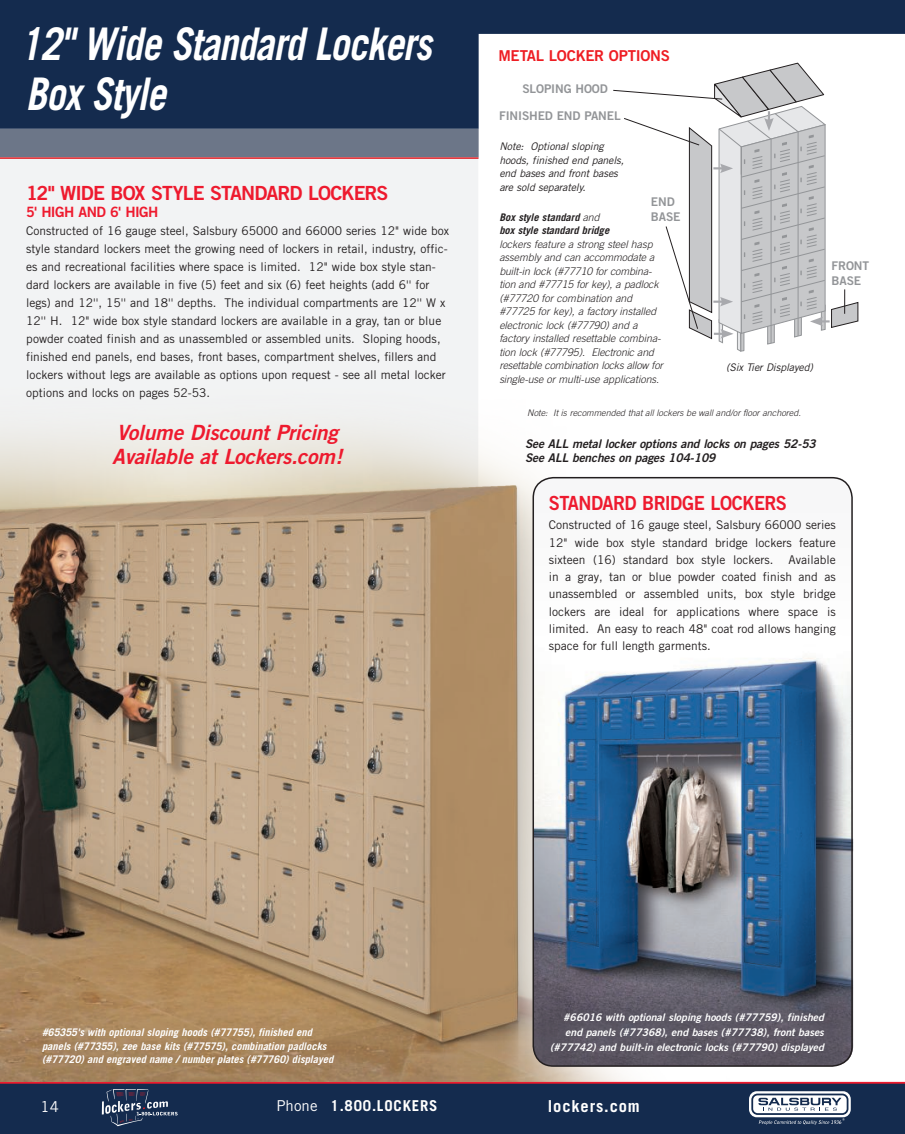
<style>
.page{position:relative;width:905px;height:1134px;background:#fff}
.page>*{position:absolute;margin:0;border:0;box-sizing:border-box;transform-origin:0 0}
.t1{font:italic 700 45px "Trade Gothic";letter-spacing:-.025em;color:#fff;scale:.85 1}
.t2{font:italic 21px/24px "Trade Gothic Bold Two";letter-spacing:-.01em;color:#ee1a2e}
.Blue_head{font:19.5px "Trade Gothic Bold Two";letter-spacing:-.045em;color:#ee1a2e}
.Blue_head-2{font:19.5px "Trade Gothic Bold Two";letter-spacing:-.045em;color:#ee1a2e;scale:.93 1}
.t3{font:700 16.5px "Trade Gothic";letter-spacing:.05em;color:#fff}
.t4{font:700 15px "Trade Gothic";letter-spacing:.05em;color:#fff}
.t5{font:15px "Trade Gothic Bold Two";letter-spacing:-.02em;color:#ee1d23}
.t6{font:15px "Trade Gothic";color:#fff}
.Blue_head-3{font:14.25px "Trade Gothic Bold Two";letter-spacing:-.035em;color:#ee1a2e}
.Blue_head-4{font:12px/18px "Trade Gothic";color:#231f20;text-align:justify}
.t7{font:italic 12px "Trade Gothic Bold Two";letter-spacing:-.01em;color:#231f20}
.t8{font:12px "Trade Gothic Bold Two";letter-spacing:-.01em;color:#939598}
.t9{font:italic 300 10.5px/13.5px "Trade Gothic";color:#231f20}
.t10{font:italic 700 10.5px/13.5px "Trade Gothic";color:#fff}
.Blue_head-5{font:italic 10.5px/15px "Trade Gothic Bold Two";color:#fff;text-align:right}
.t11{font:italic 10.5px/13.5px "Trade Gothic";letter-spacing:-.01em;color:#231f20}
.t12{font:italic 700 10.5px/13.5px "Trade Gothic";color:#231f20}
.specs{font:italic 300 9px "Trade Gothic";color:#231f20}
.s1{font-weight:300}
.s2{font-weight:400}
</style>
<div class="page">
<svg style="left:904px;top:0;width:1px;height:1083px"></svg>
<div style="left:0;top:1083px;width:904px;height:51px;background:#142b4e"></div>
<div style="left:0;top:159px;width:478px;height:922px;background:#f2f3f4"></div>
<hr style="left:0;top:1082px;width:904px;height:1px;background:#ee1a2e">
<svg style="left:749px;top:1091px;width:101px;height:26px"></svg>
<svg style="left:752px;top:1094px;width:95px;height:20px"></svg>
<div style="left:751px;top:1094px;width:97px;height:21px;border:2px solid #142b4e;border-radius:5px"></div>
<svg style="left:758px;top:1098px;width:83px;height:13px"></svg>
<svg style="left:758px;top:1118px;width:86px;height:7px"></svg>
<svg style="left:0;top:0;width:904px;height:129px;fill:#142b4e"></svg>
<div style="left:0;top:129px;width:478px;height:28px;background:#6c7688"></div>
<hr style="left:0;top:157px;width:478px;height:2px;background:#de1d24">
<svg style="left:102px;top:1089px;width:76px;height:37px"></svg>
<img style="left:0;top:429px;width:784px;height:653px">
<svg style="left:533px;top:478px;width:319px;height:155px"></svg>
<img style="left:533px;top:633px;width:320px;height:433px">
<div style="left:532px;top:477px;width:320px;height:590px;border:2px solid #231f20;border-radius:20px"></div>
<svg style="left:612px;top:63px;width:246px;height:289px"></svg>
<p class="t1" style="left:20px;top:17px;width:486px">12" Wide Standard Lockers</p>
<p class="t1" style="left:26px;top:66px;width:166px">Box Style</p>
<p class="Blue_head" style="left:26px;top:181px;width:363px">12" WIDE BOX STYLE STANDARD LOCKERS</p>
<p class="Blue_head-3" style="left:26px;top:203px;width:134px">5' HIGH AND 6' HIGH</p>
<p class="Blue_head-4" style="left:26px;top:221px;width:424px;text-align:left">Constructed of 16 gauge steel, Salsbury 65000 and 66000 series 12" wide box style standard lockers meet the growing need of lockers in retail, industry, offic&shy;es and recreational facilities where space is limited. 12" wide box style stan&shy;dard lockers are available in five (5) feet and six (6) feet heights (add 6'' for legs) and 12'', 15'' and 18'' depths. The individual compartments are 12'' W x 12'' H. 12" wide box style standard lockers are available in a gray, tan or blue powder coated finish and as unassembled or assembled units. Sloping hoods, finished end panels, end bases, front bases, compartment shelves, fillers and lockers without legs are available as options upon request - see all metal locker options and locks on pages 52-53.</p>
<p class="t2" style="left:112px;top:420px;width:232px">Volume Discount Pricing<br>Available at Lockers.com!</p>
<p class="t5" style="left:498px;top:46px;width:173px">METAL LOCKER OPTIONS</p>
<p class="t8" style="left:522px;top:82px;width:87px">SLOPING HOOD</p>
<p class="t8" style="left:499px;top:109px;width:123px">FINISHED END PANEL</p>
<p class="t11" style="left:499px;top:140px;width:126px">Note: Optional sloping hoods, finished end panels, end bases and front bases are sold separately.</p>
<p class="t8" style="left:651px;top:195px;width:25px">END</p>
<p class="t8" style="left:651px;top:210px;width:31px">BASE</p>
<p class="t12" style="left:499px;top:210px;width:111px">Box style standard <span class="s1">and </span>box style standard bridge</p>
<p class="t9" style="left:499px;top:237px;width:165px">lockers feature a strong steel hasp assembly and can accommodate a built-in lock (#77710 for combina&shy;tion and #77715 for key), a padlock (#77720 for combination and #77725 for key), a factory installed electronic lock (#77790) and a factory installed resettable combina&shy;tion lock (#77795). Electronic and resettable combination locks allow for single-use or multi-use applications.</p>
<p class="t11" style="left:726px;top:360px;width:88px">(Six Tier Displayed)</p>
<p class="specs" style="left:527px;top:408px;width:275px">Note: It is recommended that all lockers be wall and/or floor anchored.</p>
<p class="t7" style="left:525px;top:436px;width:292px">See ALL metal locker options and locks on pages 52-53</p>
<p class="t7" style="left:525px;top:450px;width:192px">See ALL benches on pages 104-109</p>
<p class="Blue_head-2" style="left:549px;top:491px;width:257px">STANDARD BRIDGE LOCKERS</p>
<p class="t8" style="left:831px;top:258px;width:39px">FRONT</p>
<p class="t8" style="left:831px;top:273px;width:31px">BASE</p>
<p class="Blue_head-4" style="left:549px;top:516px;width:288px;line-height:17.2px">Constructed of 16 gauge steel, Salsbury 66000 series 12" wide box style standard bridge lockers feature sixteen (16) standard box style lockers.</p>
<p class="Blue_head-4" style="left:549px;top:551px;width:288px;line-height:17.2px;text-indent:239px">Available in a gray, tan or blue powder coated finish and as unassembled or assembled units, box style bridge lockers are ideal for applications where space is limited. An easy to reach 48" coat rod allows hanging space for full length garments.</p>
<p class="t10" style="left:42px;top:1026px;width:293px">#65355's with optional sloping hoods (#77755), finished end panels (#77355), zee base kits (#77575), combination padlocks (#77720) and engraved name / number plates (#77760) displayed</p>
<p class="Blue_head-5" style="left:550px;top:1010px;width:275px">#66016 with optional sloping hoods (#77759), finished end panels (#77368), end bases (#77738), front bases (#77742) and built-in electronic locks (#77790) displayed</p>
<p class="t6" style="left:41px;top:1098px;width:20px">14</p>
<p class="t4" style="left:276px;top:1096px;width:163px"><span class="s2">Phone</span> 1.800.LOCKERS</p>
<h3 class="t3" style="left:547px;top:1096px;width:93px">lockers.com</h3>
</div>
